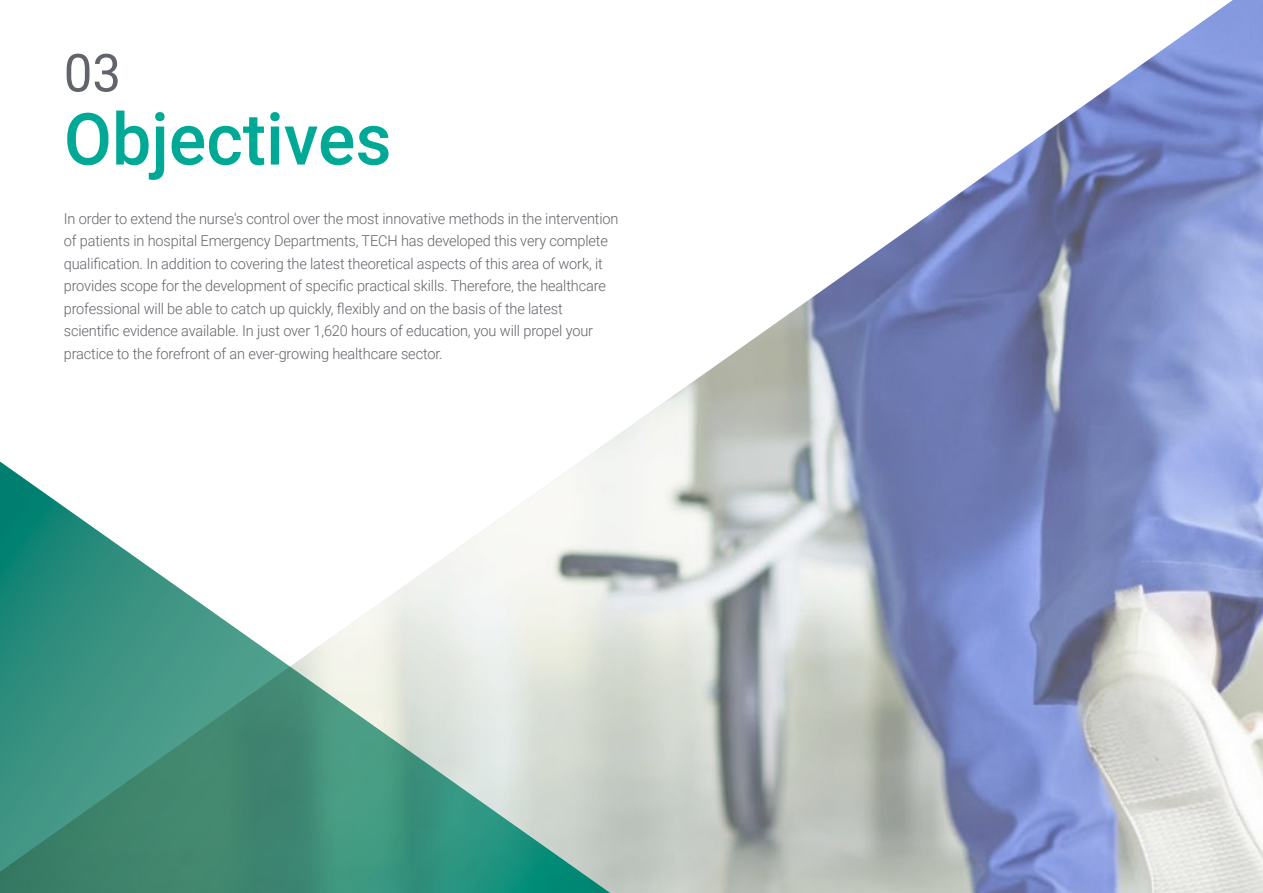
<style>
.page{position:relative;width:1263px;height:893px;background:#fff}
.page>*{position:absolute;margin:0;border:0;box-sizing:border-box;transform-origin:0 0}
.t1{font:500 72px "Roboto";color:#00a996}
.t2{font:52.5px "Roboto";color:#61646a}
.t3{font:300 15px/22.5px "Roboto";letter-spacing:-.01em;color:#61646a}
</style>
<div class="page">
<img style="left:602px;top:0;width:661px;height:893px">
<svg style="left:0;top:446px;width:640px;height:447px"></svg>
<h2 class="t2" style="left:64px;top:36px;width:59px">03</h2>
<h1 class="t1" style="left:64px;top:89px;width:329px">Objectives</h1>
<p class="t3" style="left:64px;top:207px;width:556px">In order to extend the nurse's control over the most innovative methods in the intervention of patients in hospital Emergency Departments, TECH has developed this very complete qualification. In addition to covering the latest theoretical aspects of this area of work, it provides scope for the development of specific practical skills. Therefore, the healthcare professional will be able to catch up quickly, flexibly and on the basis of the latest scientific evidence available. In just over 1,620 hours of education, you will propel your practice to the forefront of an ever-growing healthcare sector.</p>
</div>
